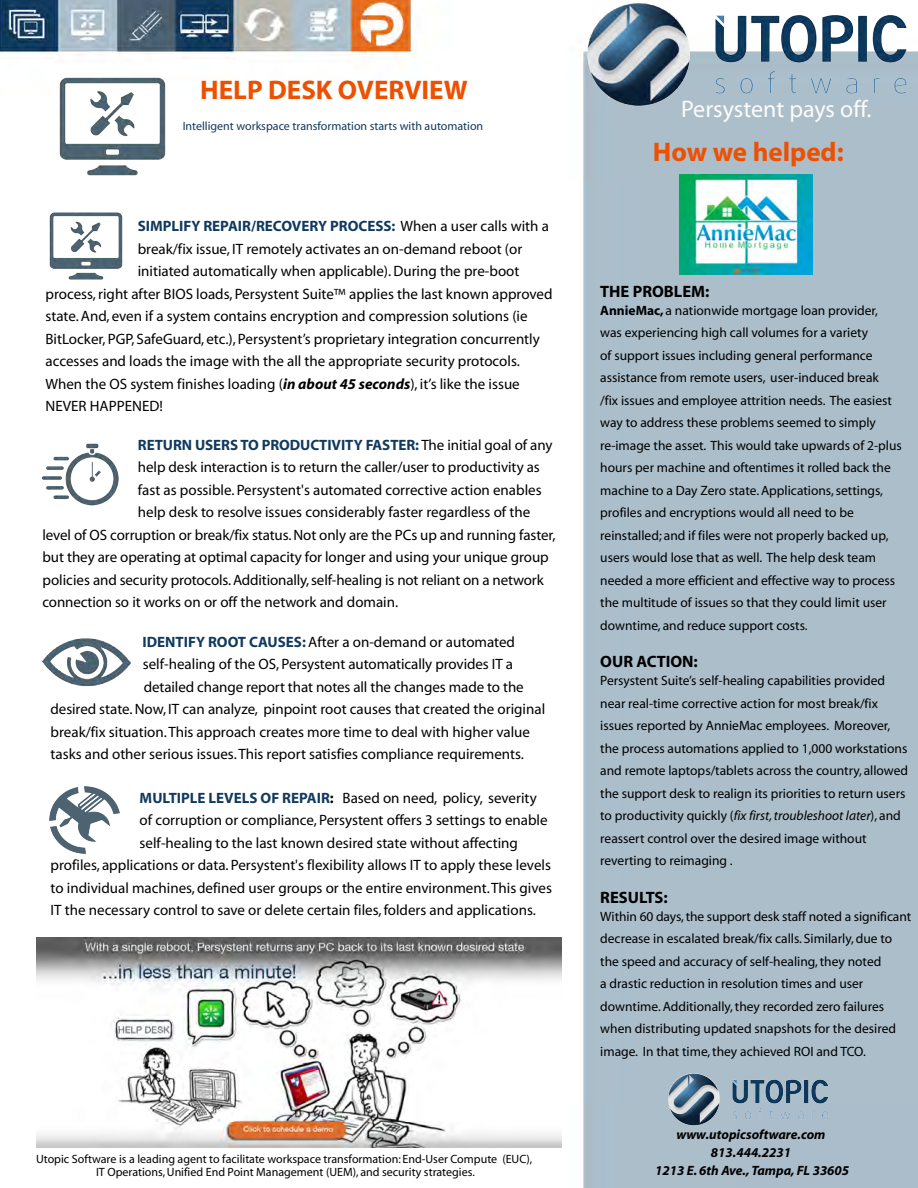
<style>
.page{position:relative;width:918px;height:1188px;background:#fff}
.page>*{position:absolute;margin:0;border:0;box-sizing:border-box;transform-origin:0 0}
.t1{font:700 27px "Myriad";color:#ed5001}
.t2{font:24px "Myriad";color:#fcfcfc}
.t3{font:700 16.5px "Myriad";color:#000}
.t4{font:15px "Myriad";color:#000}
.t5{font:700 15px "Myriad";letter-spacing:-.005em;color:#113a5f}
.t6{font:13.5px/22.5px "Myriad";color:#000}
.t7{font:italic 700 13.5px/18px "Myriad";color:#000;text-align:center}
.t8{font:12px/13.5px "Myriad";color:#000;text-align:center}
.t9{font:12px "Myriad";color:#113a5f}
.s1{font-weight:400;color:#000}
.s2{font-weight:700;font-style:italic}
.s3{font-weight:700;color:#113a5f}
.s4{font-weight:700}
.s5{font-style:italic}
</style>
<div class="page">
<img style="left:0;top:0;width:918px;height:1188px">
<img style="left:585px;top:0;width:324px;height:109px">
<img style="left:38px;top:439px;width:87px;height:70px">
<img style="left:668px;top:1072px;width:162px;height:54px">
<img style="left:37px;top:938px;width:524px;height:209px">
<img style="left:45px;top:205px;width:81px;height:81px">
<img style="left:43px;top:631px;width:87px;height:60px">
<img style="left:50px;top:786px;width:70px;height:68px">
<img style="left:53px;top:67px;width:119px;height:119px">
<img style="left:680px;top:175px;width:132px;height:99px">
<h1 class="t1" style="left:200px;top:76px;width:269px">HELP DESK OVERVIEW</h1>
<p class="t9" style="left:183px;top:120px;width:302px">Intelligent workspace transformation starts with automation</p>
<p class="t5" style="left:138px;top:218px;width:413px">SIMPLIFY REPAIR/RECOVERY PROCESS: <span class="s1">When a user calls with a</span></p>
<p class="t4" style="left:138px;top:241px;width:386px">break/fix issue, IT remotely activates an on-demand reboot (or</p>
<p class="t4" style="left:138px;top:264px;width:383px">initiated automatically when applicable). During the pre-boot</p>
<p class="t4" style="left:45px;top:286px;width:508px">process, right after BIOS loads, Persystent Suite™ applies the last known approved</p>
<p class="t4" style="left:45px;top:309px;width:484px">state. And, even if a system contains encryption and compression solutions (ie</p>
<p class="t4" style="left:45px;top:331px;width:496px">BitLocker, PGP, SafeGuard, etc.), Persystent’s proprietary integration concurrently</p>
<p class="t4" style="left:45px;top:354px;width:476px">accesses and loads the image with the all the appropriate security protocols.</p>
<p class="t4" style="left:45px;top:376px;width:476px">When the OS system finishes loading (<span class="s2">in about 45 seconds</span>), it’s like the issue</p>
<p class="t4" style="left:45px;top:399px;width:119px">NEVER HAPPENED!</p>
<p class="t5" style="left:138px;top:437px;width:416px">RETURN USERS TO PRODUCTIVITY FASTER: <span class="s1">The initial goal of any</span></p>
<p class="t4" style="left:138px;top:460px;width:403px">help desk interaction is to return the caller/user to productivity as</p>
<p class="t4" style="left:138px;top:483px;width:405px">fast as possible. Persystent's automated corrective action enables</p>
<p class="t4" style="left:138px;top:505px;width:394px">help desk to resolve issues considerably faster regardless of the</p>
<p class="t4" style="left:42px;top:528px;width:515px">level of OS corruption or break/fix status. Not only are the PCs up and running faster,</p>
<p class="t4" style="left:42px;top:550px;width:508px">but they are operating at optimal capacity for longer and using your unique group</p>
<p class="t4" style="left:42px;top:573px;width:503px">policies and security protocols. Additionally, self-healing is not reliant on a network</p>
<p class="t4" style="left:42px;top:595px;width:357px">connection so it works on or off the network and domain.</p>
<p class="t4" style="left:143px;top:634px;width:374px"><span class="s3">IDENTIFY ROOT CAUSES:</span> After a on-demand or automated</p>
<p class="t4" style="left:143px;top:657px;width:372px">self-healing of the OS, Persystent automatically provides IT a</p>
<p class="t4" style="left:144px;top:679px;width:381px">detailed change report that notes all the changes made to the</p>
<p class="t4" style="left:51px;top:702px;width:496px">desired state. Now, IT can analyze, pinpoint root causes that created the original</p>
<p class="t4" style="left:51px;top:724px;width:481px">break/fix situation. This approach creates more time to deal with higher value</p>
<p class="t4" style="left:51px;top:747px;width:475px">tasks and other serious issues. This report satisfies compliance requirements.</p>
<p class="t4" style="left:140px;top:790px;width:399px"><span class="s3">MULTIPLE LEVELS OF REPAIR</span><span class="s4">:</span> Based on need, policy, severity</p>
<p class="t4" style="left:140px;top:813px;width:410px">of corruption or compliance, Persystent offers 3 settings to enable</p>
<p class="t4" style="left:140px;top:835px;width:380px">self-healing to the last known desired state without affecting</p>
<p class="t4" style="left:51px;top:858px;width:502px">profiles, applications or data. Persystent's flexibility allows IT to apply these levels</p>
<p class="t4" style="left:51px;top:880px;width:503px">to individual machines, defined user groups or the entire environment. This gives</p>
<p class="t4" style="left:51px;top:903px;width:487px">IT the necessary control to save or delete certain files, folders and applications.</p>
<p class="t8" style="left:36px;top:1152px;width:498px">Utopic Software is a leading agent to facilitate workspace transformation: End-User Compute (EUC),<br>IT Operations, Unified End Point Management (UEM), and security strategies.</p>
<h2 class="t2" style="left:681px;top:98px;width:192px">Persystent pays off.</h2>
<h1 class="t1" style="left:653px;top:138px;width:192px">How we helped:</h1>
<p class="t3" style="left:600px;top:283px;width:111px">THE PROBLEM:</p>
<p class="t6" style="left:600px;top:300px;width:303px"><span class="s4">AnnieMac,</span> a nationwide mortgage loan provider, was experiencing high call volumes for a variety<br>of support issues including general performance assistance from remote users, user-induced break<br>/fix issues and employee attrition needs. The easiest way to address these problems seemed to simply re-image the asset. This would take upwards of 2-plus hours per machine and oftentimes it rolled back the machine to a Day Zero state. Applications, settings, profiles and encryptions would all need to be reinstalled; and if files were not properly backed up, users would lose that as well. The help desk team needed a more efficient and effective way to process the multitude of issues so that they could limit user downtime, and reduce support costs.</p>
<p class="t3" style="left:600px;top:653px;width:99px">OUR ACTION:</p>
<p class="t6" style="left:600px;top:670px;width:309px">Persystent Suite’s self-healing capabilities provided near real-time corrective action for most break/fix issues reported by AnnieMac employees. Moreover, the process automations applied to 1,000 workstations and remote laptops/tablets across the country, allowed the support desk to realign its priorities to return users to productivity quickly (<span class="s5">fix first, troubleshoot later</span>), and reassert control over the desired image without reverting to reimaging .</p>
<p class="t3" style="left:600px;top:889px;width:69px">RESULTS:</p>
<p class="t6" style="left:600px;top:906px;width:312px">Within 60 days, the support desk staff noted a significant decrease in escalated break/fix calls. Similarly, due to the speed and accuracy of self-healing, they noted<br>a drastic reduction in resolution times and user downtime. Additionally, they recorded zero failures when distributing updated snapshots for the desired image. In that time, they achieved ROI and TCO.</p>
<p class="t7" style="left:655px;top:1126px;width:195px">www.utopicsoftware.com<br>813.444.2231<br>1213 E. 6th Ave., Tampa, FL 33605</p>
</div>
